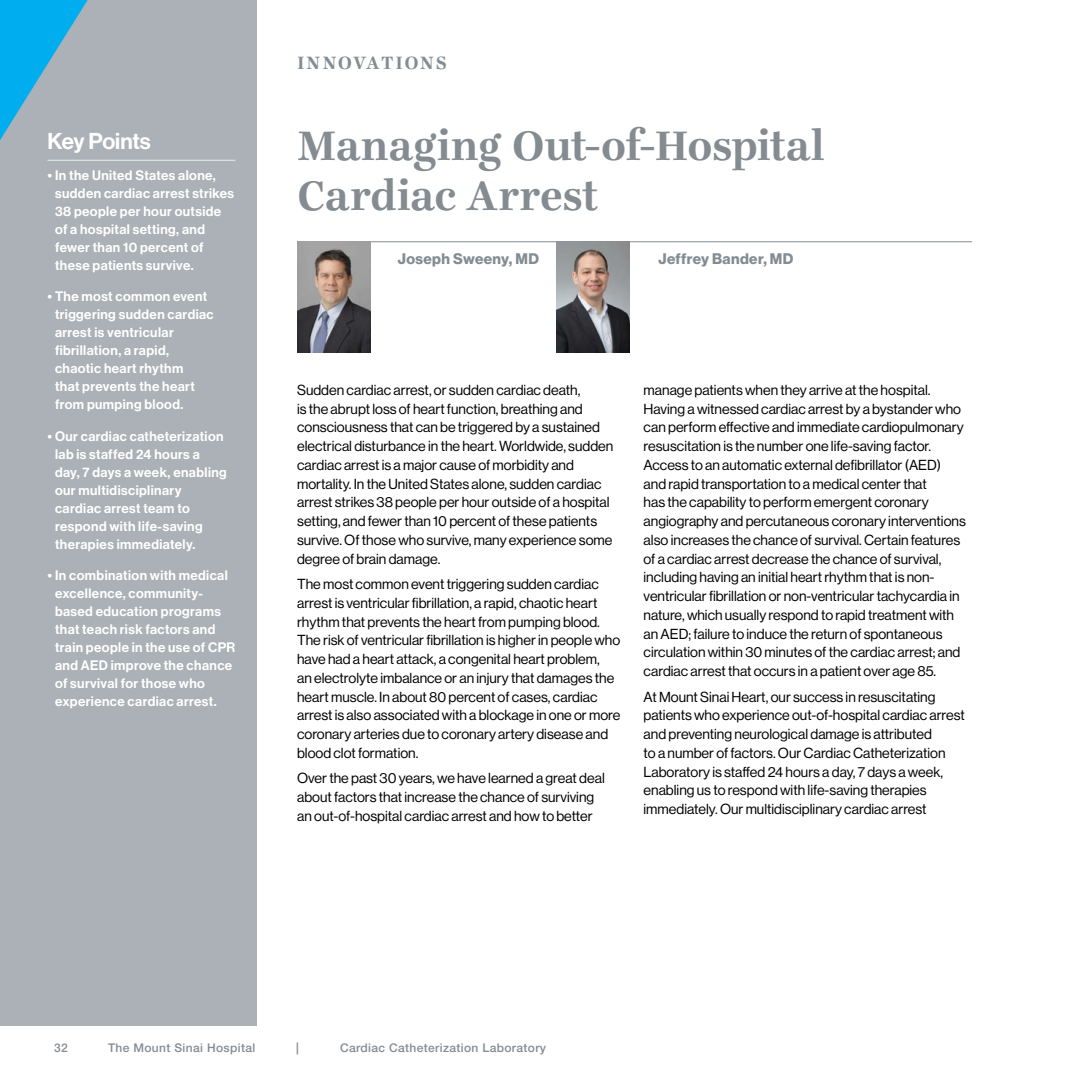
<style>
.page{position:relative;width:1080px;height:1080px;background:#fff}
.page>*{position:absolute;margin:0;border:0;box-sizing:border-box;transform-origin:0 0}
.t1{font:700 45px/49.5px "Ingeborg";letter-spacing:-.005em;color:#848c92}
.t2{font:22.5px "N Haas Grotesk DS Std 65 Md";letter-spacing:-.015em;color:#fff}
.t3{font:700 19.5px "Ingeborg";letter-spacing:.075em;color:#848c92}
.t4{font:15px "N Haas Grotesk DS Std 75 Bd";letter-spacing:.03em;color:#848c92}
.t5{font:14.25px/18.8px "N Haas Grotesk DS Std 55 Rg";color:#000}
.t6{font:13.5px/18px "N Haas Grotesk DS Std 65 Md";letter-spacing:.03em;color:#fff}
.t7{font:500 12px "Helvetica Neue LT Std";letter-spacing:.03em;color:#848c92}
</style>
<div class="page">
<div style="left:0;top:0;width:256px;height:1026px;background:#abb1b6"></div>
<hr style="left:301px;top:241px;width:671px;height:1px;background:#848c92">
<img style="left:297px;top:241px;width:74px;height:111px">
<hr style="left:48px;top:160px;width:187px;height:1px;background:#e6e7e8">
<img style="left:556px;top:241px;width:74px;height:111px">
<svg style="left:0;top:0;width:96px;height:161px"></svg>
<h2 class="t2" style="left:48px;top:128px;width:105px">Key Points</h2>
<p class="t6" style="left:55px;top:167px;width:181px;text-indent:-8px">• In the United States alone, sudden cardiac arrest strikes<br>38 people per hour outside of a hospital setting, and fewer than 10 percent of these patients survive.</p>
<p class="t6" style="left:55px;top:288px;width:160px;text-indent:-8px">• The most common event triggering sudden cardiac arrest is ventricular fibrillation, a rapid, chaotic heart rhythm<br>that prevents the heart from pumping blood.</p>
<p class="t6" style="left:55px;top:427px;width:173px;text-indent:-8px">• Our cardiac catheterization lab is staffed 24 hours a day, 7 days a week, enabling our multidisciplinary cardiac arrest team to respond with life-saving therapies immediately.</p>
<p class="t6" style="left:55px;top:567px;width:182px;text-indent:-8px">• In combination with medical excellence, community&shy;based education programs that teach risk factors and train people in the use of CPR and AED improve the chance of survival for those who experience cardiac arrest.</p>
<h3 class="t3" style="left:297px;top:50px;width:152px">INNOVATIONS</h3>
<h1 class="t1" style="left:297px;top:121px;width:530px">Managing Out-of-Hospital<br>Cardiac Arrest</h1>
<p class="t4" style="left:398px;top:250px;width:143px">Joseph Sweeny, MD</p>
<p class="t4" style="left:658px;top:250px;width:137px">Jeffrey Bander, MD</p>
<p class="t5" style="left:297px;top:380px;width:318px">Sudden cardiac arrest, or sudden cardiac death,<br>is the abrupt loss of heart function, breathing and consciousness that can be triggered by a sustained electrical disturbance in the heart. Worldwide, sudden cardiac arrest is a major cause of morbidity and mortality. In the United States alone, sudden cardiac arrest strikes 38 people per hour outside of a hospital setting, and fewer than 10 percent of these patients survive. Of those who survive, many experience some degree of brain damage.</p>
<p class="t5" style="left:297px;top:575px;width:325px">The most common event triggering sudden cardiac arrest is ventricular fibrillation, a rapid, chaotic heart rhythm that prevents the heart from pumping blood.<br>The risk of ventricular fibrillation is higher in people who have had a heart attack, a congenital heart problem,<br>an electrolyte imbalance or an injury that damages the heart muscle. In about 80 percent of cases, cardiac arrest is also associated with a blockage in one or more coronary arteries due to coronary artery disease and blood clot formation.</p>
<p class="t5" style="left:297px;top:769px;width:309px">Over the past 30 years, we have learned a great deal about factors that increase the chance of surviving an out-of-hospital cardiac arrest and how to better</p>
<p class="t5" style="left:644px;top:381px;width:324px">manage patients when they arrive at the hospital.<br>Having a witnessed cardiac arrest by a bystander who can perform effective and immediate cardiopulmonary resuscitation is the number one life-saving factor.<br>Access to an automatic external defibrillator (AED) and rapid transportation to a medical center that<br>has the capability to perform emergent coronary angiography and percutaneous coronary interventions also increases the chance of survival. Certain features of a cardiac arrest decrease the chance of survival, including having an initial heart rhythm that is non&shy;ventricular fibrillation or non-ventricular tachycardia in nature, which usually respond to rapid treatment with an AED; failure to induce the return of spontaneous circulation within 30 minutes of the cardiac arrest; and cardiac arrest that occurs in a patient over age 85.</p>
<p class="t5" style="left:644px;top:687px;width:323px">At Mount Sinai Heart, our success in resuscitating patients who experience out-of-hospital cardiac arrest and preventing neurological damage is attributed<br>to a number of factors. Our Cardiac Catheterization Laboratory is staffed 24 hours a day, 7 days a week, enabling us to respond with life-saving therapies immediately. Our multidisciplinary cardiac arrest</p>
<p class="t7" style="left:54px;top:1041px;width:15px">32</p>
<p class="t7" style="left:108px;top:1041px;width:149px">The Mount Sinai Hospital</p>
<p class="t7" style="left:296px;top:1041px;width:4px">|</p>
<p class="t7" style="left:340px;top:1041px;width:208px">Cardiac Catheterization Laboratory</p>
</div>
